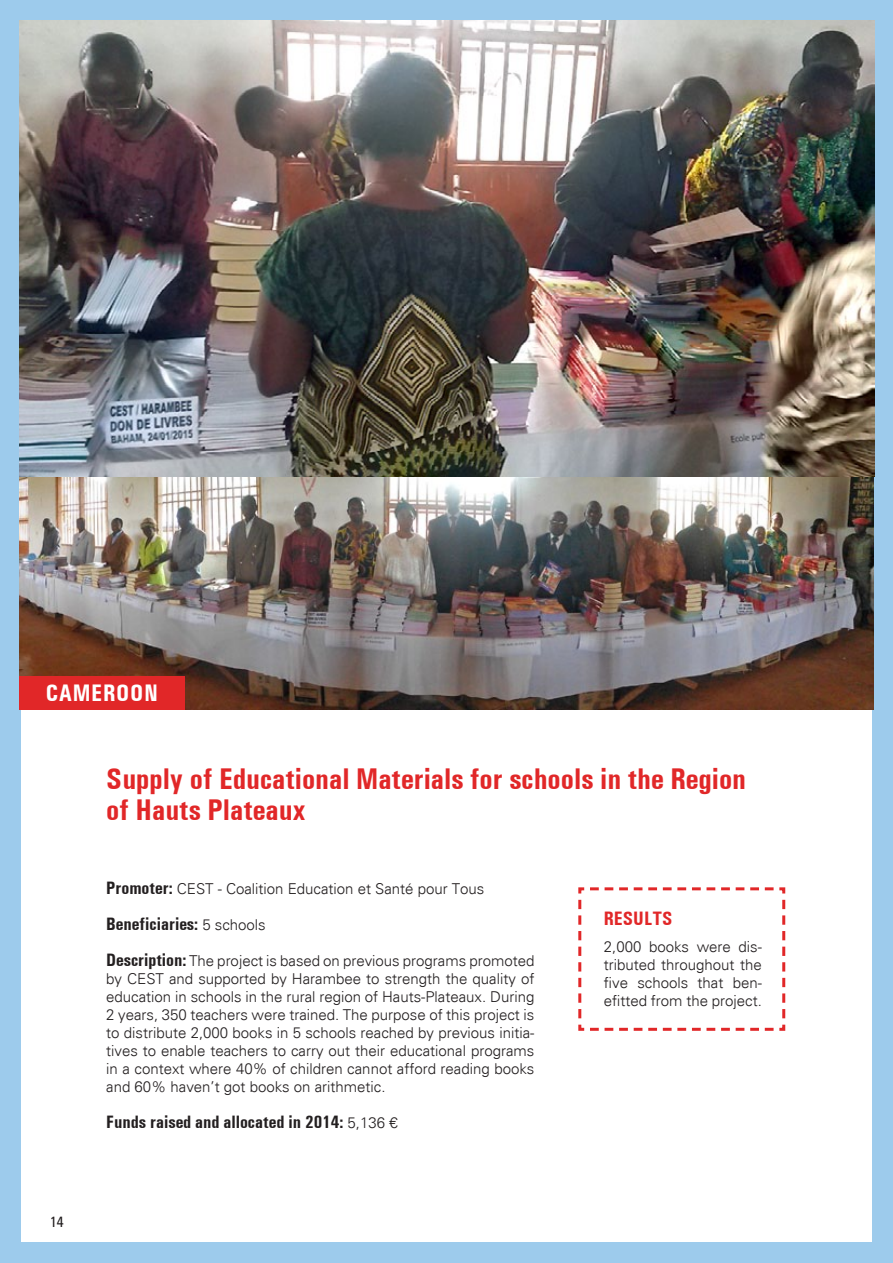
<style>
.page{position:relative;width:893px;height:1263px;background:#9dcbec}
.page>*{position:absolute;margin:0;border:0;box-sizing:border-box;transform-origin:0 0}
.t1{font:700 condensed 30px/31.5px "Univers";color:#e12728}
.t2{font:700 condensed 24px "Univers";letter-spacing:.03em;color:#fff}
.t3{font:700 condensed 19.5px "Univers";color:#e12728}
.t4{font:700 condensed 18px "Univers";color:#231f20}
.t5{font:300 15px/18px "Univers";color:#231f20;text-align:justify}
.t6{font:15px "Univers Condensed";color:#231f20}
.s1{font-weight:700;font-stretch:condensed;font-size:18px}
.s2{font-weight:300;font-stretch:normal;font-size:15px}
</style>
<div class="page">
<div style="left:21px;top:21px;width:851px;height:1221px;background:#fff"></div>
<svg style="left:578px;top:887px;width:208px;height:144px"></svg>
<img style="left:19px;top:21px;width:855px;height:689px">
<div style="left:19px;top:676px;width:166px;height:34px;background:#e12728"></div>
<h2 class="t2" style="left:46px;top:679px;width:114px">CAMEROON</h2>
<h1 class="t1" style="left:106px;top:763px;width:641px">Supply of Educational Materials for schools in the Region of Hauts Plateaux</h1>
<p class="t6" style="left:50px;top:1213px;width:15px">14</p>
<p class="t5" style="left:106px;top:880px;width:380px"><span class="s1">Promoter:</span> CEST - Coalition Education et Santé pour Tous</p>
<p class="t4" style="left:106px;top:913px;width:161px">Beneficiaries: <span class="s2">5 schools</span></p>
<p class="t5" style="left:106px;top:952px;width:430px"><span class="s1">Description:</span> The project is based on previous programs promoted by CEST and supported by Harambee to strength the quality of education in schools in the rural region of Hauts-Plateaux. During 2 years, 350 teachers were trained. The purpose of this project is to distribute 2,000 books in 5 schools reached by previous initia&shy;tives to enable teachers to carry out their educational programs in a context where 40% of children cannot afford reading books and 60% haven’t got books on arithmetic.</p>
<p class="t4" style="left:106px;top:1111px;width:293px">Funds raised and allocated in 2014: <span class="s2">5,136 €</span></p>
<h3 class="t3" style="left:604px;top:907px;width:30px">REsults</h3>
<p class="t5" style="left:604px;top:937px;width:160px">2,000 books were dis&shy;tributed throughout the five schools that ben&shy;efitted from the project.</p>
</div>
